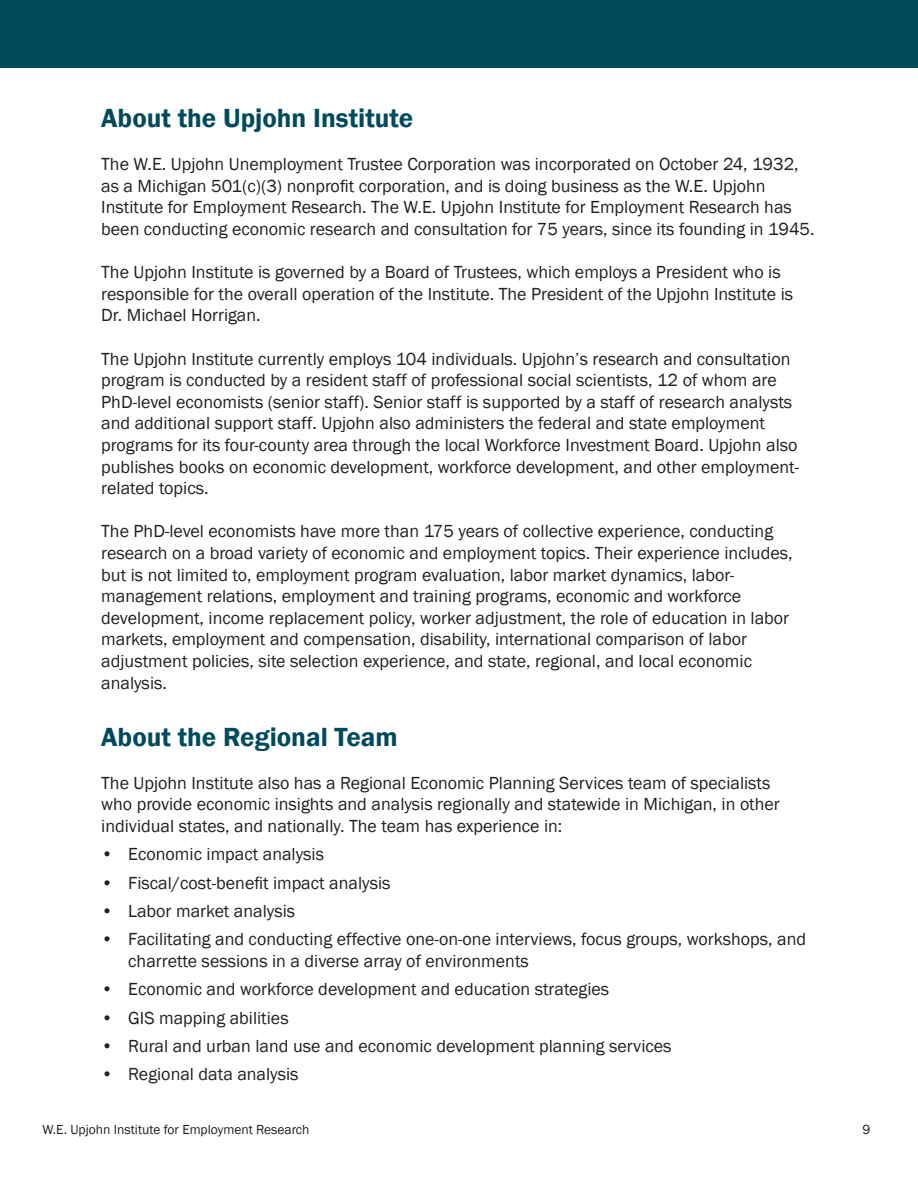
<style>
.page{position:relative;width:918px;height:1188px;background:#fff}
.page>*{position:absolute;margin:0;border:0;box-sizing:border-box;transform-origin:0 0}
.t1{font:600 27px "Franklin Gothic";color:#004a5e}
.t2{font:18px/21.6px "Franklin Gothic";color:#231f20}
.t3{font:13.5px "Franklin Gothic";color:#231f20}
</style>
<div class="page">
<div style="left:0;top:0;width:918px;height:68px;background:#004a5e"></div>
<p class="t1" style="left:101px;top:101px;width:314px">About the Upjohn Institute</p>
<p class="t2" style="left:101px;top:154px;width:715px">The W.E. Upjohn Unemployment Trustee Corporation was incorporated on October 24, 1932, as a Michigan 501(c)(3) nonprofit corporation, and is doing business as the W.E. Upjohn Institute for Employment Research. The W.E. Upjohn Institute for Employment Research has been conducting economic research and consultation for 75 years, since its founding in 1945.</p>
<p class="t2" style="left:101px;top:262px;width:693px">The Upjohn Institute is governed by a Board of Trustees, which employs a President who is responsible for the overall operation of the Institute. The President of the Upjohn Institute is<br>Dr. Michael Horrigan.</p>
<p class="t2" style="left:101px;top:348px;width:699px">The Upjohn Institute currently employs 104 individuals. Upjohn’s research and consultation program is conducted by a resident staff of professional social scientists, 12 of whom are PhD-level economists (senior staff). Senior staff is supported by a staff of research analysts and additional support staff. Upjohn also administers the federal and state employment programs for its four-county area through the local Workforce Investment Board. Upjohn also publishes books on economic development, workforce development, and other employment&shy;related topics.</p>
<p class="t2" style="left:101px;top:521px;width:693px">The PhD-level economists have more than 175 years of collective experience, conducting research on a broad variety of economic and employment topics. Their experience includes, but is not limited to, employment program evaluation, labor market dynamics, labor&shy;management relations, employment and training programs, economic and workforce development, income replacement policy, worker adjustment, the role of education in labor markets, employment and compensation, disability, international comparison of labor adjustment policies, site selection experience, and state, regional, and local economic analysis.</p>
<p class="t1" style="left:101px;top:720px;width:298px">About the Regional Team</p>
<p class="t2" style="left:101px;top:772px;width:680px">The Upjohn Institute also has a Regional Economic Planning Services team of specialists who provide economic insights and analysis regionally and statewide in Michigan, in other individual states, and nationally. The team has experience in:</p>
<p class="t2" style="left:101px;top:844px;width:224px">• Economic impact analysis</p>
<p class="t2" style="left:101px;top:872px;width:291px">• Fiscal/cost-benefit impact analysis</p>
<p class="t2" style="left:101px;top:901px;width:195px">• Labor market analysis</p>
<p class="t2" style="left:128px;top:929px;width:679px;text-indent:-27px">• Facilitating and conducting effective one-on-one interviews, focus groups, workshops, and charrette sessions in a diverse array of environments</p>
<p class="t2" style="left:101px;top:979px;width:509px">• Economic and workforce development and education strategies</p>
<p class="t2" style="left:101px;top:1007px;width:189px">• GIS mapping abilities</p>
<p class="t2" style="left:101px;top:1036px;width:572px">• Rural and urban land use and economic development planning services</p>
<p class="t2" style="left:101px;top:1064px;width:199px">• Regional data analysis</p>
<p class="t3" style="left:42px;top:1122px;width:269px">W.E. Upjohn Institute for Employment Research</p>
<p class="t3" style="left:862px;top:1122px;width:9px">9</p>
</div>
